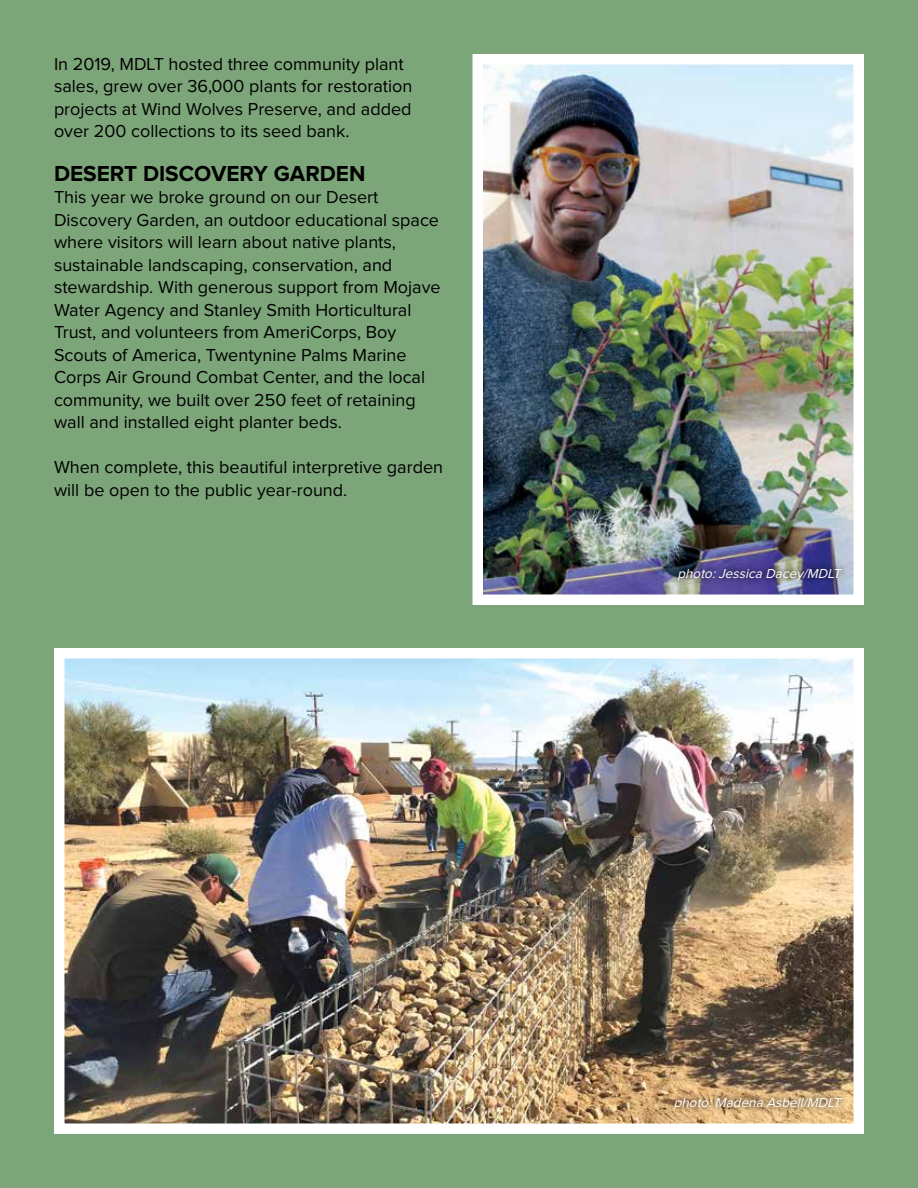
<style>
.page{position:relative;width:918px;height:1188px;background:#7ca579}
.page>*{position:absolute;margin:0;border:0;box-sizing:border-box;transform-origin:0 0}
.t1{font:700 22.5px "Proxima Nova";color:#000}
.t2{font:18px/22.5px "Proxima Nova";color:#000}
.t3{font:italic 13.5px "Proxima Nova";color:#fff}
</style>
<div class="page">
<img style="left:65px;top:659px;width:788px;height:464px">
<div style="left:54px;top:648px;width:810px;height:486px;border:10px solid #fff"></div>
<img style="left:483px;top:65px;width:370px;height:529px">
<div style="left:472px;top:54px;width:392px;height:551px;border:10px solid #fff"></div>
<svg style="left:667px;top:1090px;width:182px;height:27px;background:#c8a472"></svg>
<img style="left:670px;top:560px;width:179px;height:28px">
<p class="t2" style="left:54px;top:53px;width:360px">In 2019, MDLT hosted three community plant sales, grew over 36,000 plants for restoration projects at Wind Wolves Preserve, and added over 200 collections to its seed bank.</p>
<p class="t1" style="left:54px;top:163px;width:313px">DESERT DISCOVERY GARDEN</p>
<p class="t2" style="left:54px;top:187px;width:388px">This year we broke ground on our Desert Discovery Garden, an outdoor educational space where visitors will learn about native plants, sustainable landscaping, conservation, and stewardship. With generous support from Mojave Water Agency and Stanley Smith Horticultural Trust, and volunteers from AmeriCorps, Boy Scouts of America, Twentynine Palms Marine Corps Air Ground Combat Center, and the local community, we built over 250 feet of retaining wall and installed eight planter beds.</p>
<p class="t2" style="left:54px;top:457px;width:391px">When complete, this beautiful interpretive garden will be open to the public year-round.</p>
<p class="t3" style="left:677px;top:567px;width:168px">photo:Jessica Dacey/MDLT</p>
<p class="t3" style="left:674px;top:1097px;width:171px">photo:Madena Asbell/MDLT</p>
</div>
